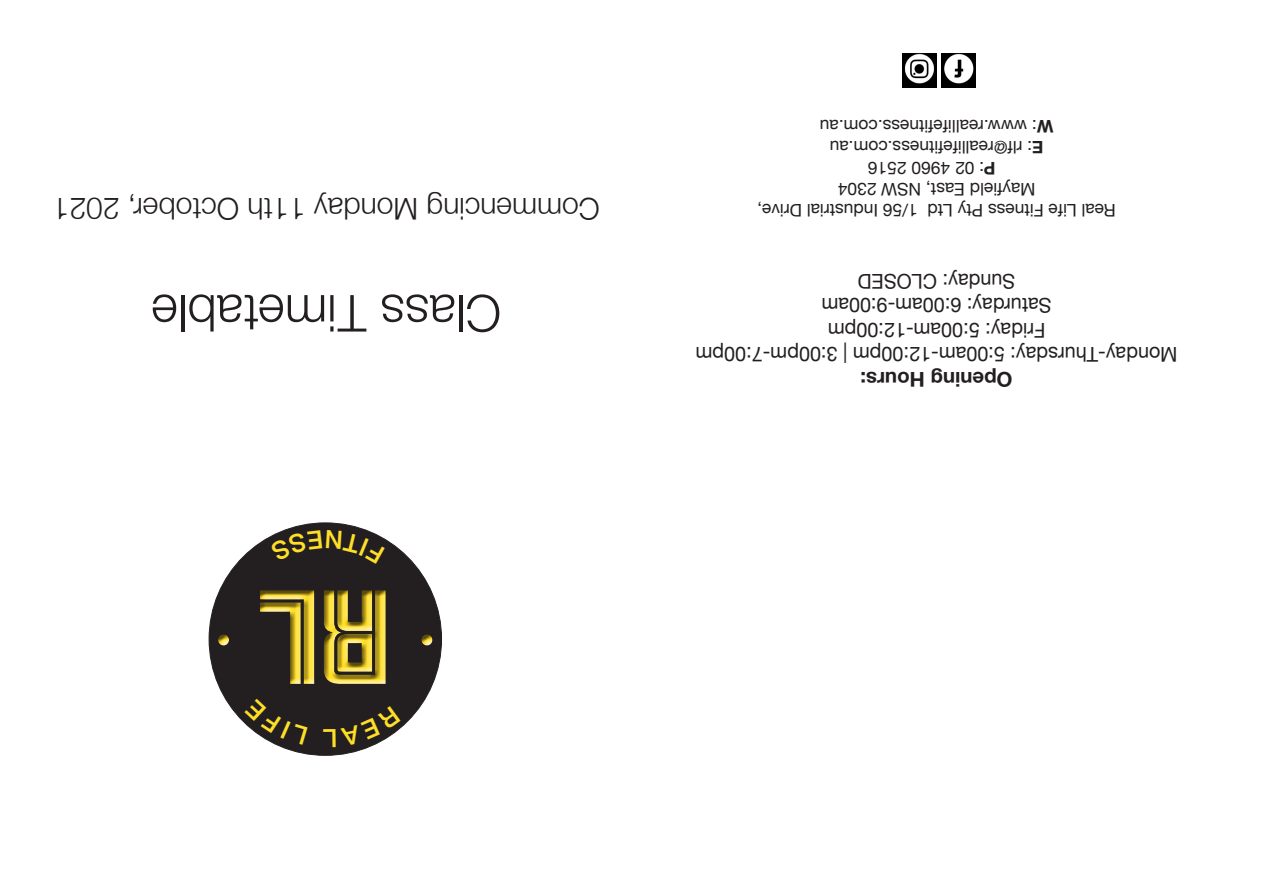
<style>
.page{position:relative;width:1263px;height:893px;background:#fff}
.page>*{position:absolute;margin:0;border:0;box-sizing:border-box;transform-origin:0 0}
.t1{font:117px "Amboy Inline";color:#ffde28}
.t2{font:300 51px "Helvetica Neue";color:#231f20}
.t3{font:300 30px "Helvetica Neue";color:#231f20}
.t4{font:20.4px/24.5px "Helvetica Neue";color:#231f20;text-align:center}
.t5{font:700 20.4px "Helvetica Neue";color:#231f20}
.t6{font:17.4px/20.9px "Helvetica Neue";color:#231f20;text-align:center}
.s1{font-weight:700}
</style>
<div class="page">
<div style="left:209px;top:523px;width:232px;height:232px;background:#231f20;border-radius:50%"></div>
<div style="left:420px;top:636px;width:15px;height:10px;background:#fff;opacity:.75"></div>
<div style="left:420px;top:633px;width:15px;height:12px;background:#231f20;opacity:.75"></div>
<div style="left:217px;top:636px;width:15px;height:10px;background:#fff;opacity:.75"></div>
<div style="left:217px;top:633px;width:15px;height:12px;background:#231f20;opacity:.75"></div>
<div style="left:253px;top:584px;width:137px;height:104px;background:#231f20;opacity:.75"></div>
<img style="left:942px;top:54px;width:33px;height:33px">
<img style="left:903px;top:54px;width:33px;height:33px">
<svg style="left:270px;top:530px;width:115px;height:9px"></svg>
<svg style="left:369px;top:727px;width:32px;height:20px"></svg>
<svg style="left:244px;top:723px;width:33px;height:22px"></svg>
<p class="t3" style="left:600px;top:233px;width:549px;rotate:-180deg">Commencing Monday 11th October, 2021</p>
<p class="t2" style="left:501px;top:354px;width:351px;rotate:-180deg">Class Timetable</p>
<h1 class="t1" style="left:390px;top:705px;width:134px;rotate:-180deg">RL</h1>
<p class="t6" style="left:1053px;top:178px;width:235px;rotate:-180deg"><span class="s1">P</span>: 02 4960 2516<br><span class="s1">E</span>: rlf@reallifefitness.com.au<br><span class="s1">W</span>: www.reallifefitness.com.au</p>
<p class="t6" style="left:1116px;top:219px;width:360px;rotate:-180deg">Real Life Fitness Pty Ltd 1/56 Industrial Drive,<br>Mayfield East, NSW 2304</p>
<p class="t4" style="left:1015px;top:292px;width:159px;rotate:-180deg">Sunday: CLOSED</p>
<p class="t4" style="left:1051px;top:316px;width:231px;rotate:-180deg">Saturday: 6:00am-9:00am</p>
<p class="t4" style="left:1178px;top:365px;width:484px;rotate:-180deg">Monday-Thursday: 5:00am-12:00pm | 3:00pm-7:00pm<br>Friday: 5:00am-12:00pm</p>
<p class="t5" style="left:1012px;top:395px;width:153px;rotate:-180deg">Opening Hours:</p>
</div>
